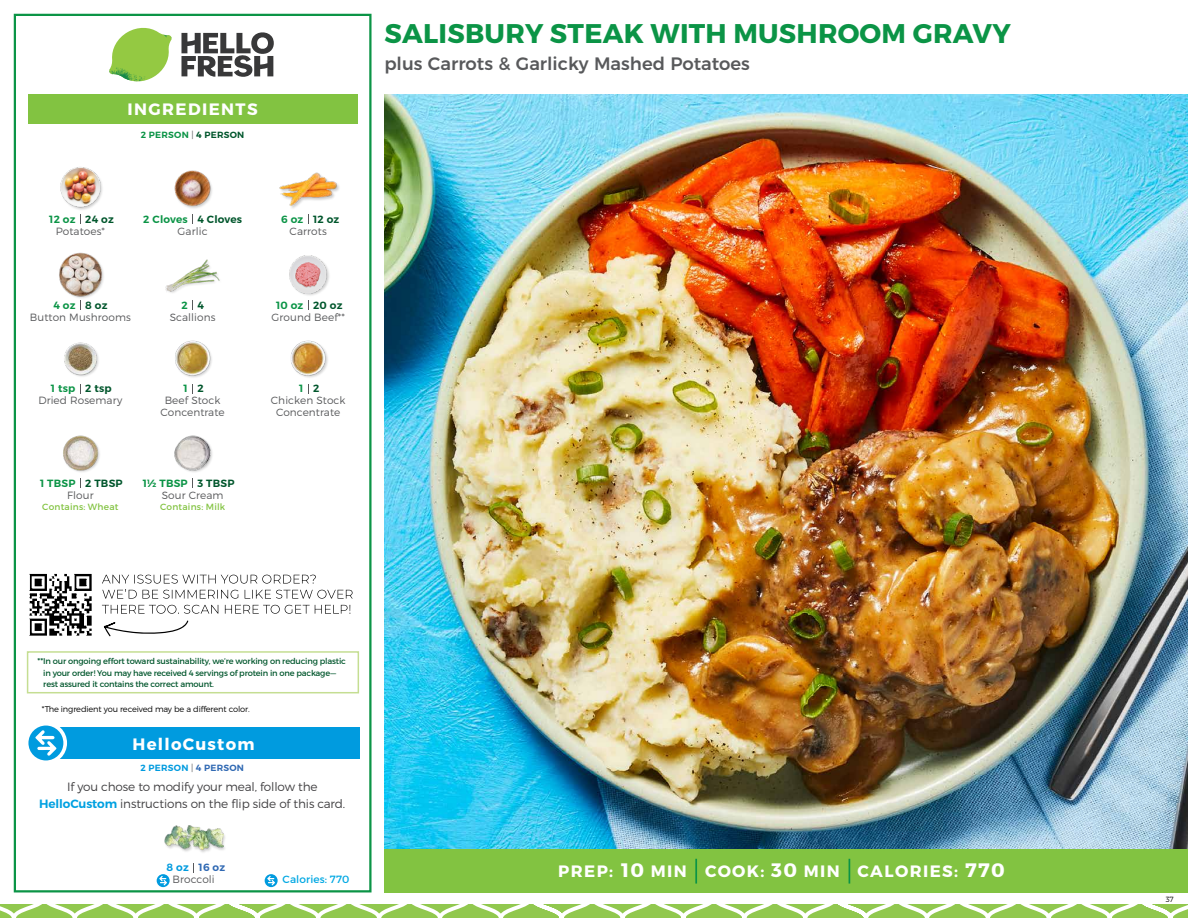
<style>
.page{position:relative;width:1188px;height:918px;background:#fff}
.page>*{position:absolute;margin:0;border:0;box-sizing:border-box;transform-origin:0 0}
.t1{font:700 27px "Montserrat";letter-spacing:.01em;color:#0b9446}
.t2{font:500 18px "Montserrat";color:#58595b}
.t3{font:700 16.5px "Montserrat";letter-spacing:.085em;color:#fff}
.t4{font:300 12px/16.5px "Montserrat";letter-spacing:-.01em;color:#414042;text-align:center}
.t5{font:300 10.5px/12px "Montserrat";letter-spacing:.01em;color:#58595b;text-align:center}
.t6{font:600 10.5px "Montserrat";letter-spacing:.02em;color:#00562c}
.t7{font:600 10.5px "Montserrat";letter-spacing:.02em;color:#0b9446}
.t8{font:10.5px "Montserrat";letter-spacing:.01em;color:#00a8e3}
.t9{font:600 10.5px "Montserrat";color:#3069b3}
.t10{font:9px "Montserrat";letter-spacing:.025em;color:#82c341}
.t11{font:600 9px "Montserrat";letter-spacing:.03em;color:#0b9446}
.t12{font:600 9px "Montserrat";letter-spacing:.03em;color:#009bdf}
.t13{font:8.25px/11.2px "Montserrat";letter-spacing:-.02em;color:#00562c}
.t14{font:300 8.25px "Montserrat";letter-spacing:-.015em;color:#000}
.t15{font:300 7.5px "Montserrat";color:#000}
.s1{font-weight:300;color:#58595b}
.s2{color:#00562c}
.s3{font-size:8.4px}
.s4{font-weight:600;color:#00a1e1}
.s5{color:#3069b3}
.s6{color:#009bdf}
.s7{font-size:19.5px}
</style>
<div class="page">
<svg style="left:0;top:904px;width:1188px;height:14px"></svg>
<div style="left:384px;top:849px;width:804px;height:43px;background:#82c341"></div>
<svg style="left:181px;top:32px;width:93px;height:45px"></svg>
<svg style="left:114px;top:28px;width:55px;height:36px"></svg>
<img style="left:143px;top:28px;width:29px;height:24px">
<img style="left:112px;top:48px;width:54px;height:10px">
<img style="left:109px;top:52px;width:55px;height:30px">
<img style="left:142px;top:58px;width:24px;height:23px">
<div style="left:28px;top:94px;width:330px;height:30px;background:#82c341"></div>
<div style="left:14px;top:14px;width:358px;height:878px;border:2px solid #0b9446"></div>
<img style="left:384px;top:94px;width:804px;height:755px">
<img style="left:165px;top:259px;width:55px;height:34px">
<img style="left:289px;top:255px;width:40px;height:41px">
<img style="left:174px;top:170px;width:38px;height:39px">
<div style="left:279px;top:173px;width:62px;height:37px;background:#000;opacity:.2"></div>
<img style="left:279px;top:172px;width:59px;height:37px">
<div style="left:59px;top:253px;width:46px;height:47px;background:#000;opacity:.2"></div>
<img style="left:59px;top:253px;width:46px;height:43px">
<div style="left:61px;top:167px;width:43px;height:44px;background:#000;opacity:.2"></div>
<img style="left:60px;top:167px;width:44px;height:42px">
<img style="left:175px;top:340px;width:37px;height:38px">
<img style="left:290px;top:340px;width:38px;height:38px">
<img style="left:64px;top:342px;width:35px;height:35px">
<img style="left:174px;top:435px;width:38px;height:37px">
<img style="left:63px;top:435px;width:37px;height:37px">
<div style="left:164px;top:825px;width:63px;height:29px;background:#000;opacity:.2"></div>
<img style="left:164px;top:825px;width:59px;height:29px">
<div style="left:27px;top:651px;width:332px;height:42px;border:2px solid #c5de92"></div>
<div style="left:33px;top:727px;width:327px;height:32px;background:#009bdf"></div>
<svg style="left:25px;top:722px;width:42px;height:42px"></svg>
<div style="left:28px;top:726px;width:35px;height:34px;background:#009bdf;border-radius:50%"></div>
<svg style="left:35px;top:730px;width:22px;height:26px"></svg>
<svg style="left:265px;top:874px;width:13px;height:13px"></svg>
<svg style="left:267px;top:876px;width:8px;height:9px"></svg>
<svg style="left:157px;top:874px;width:13px;height:13px"></svg>
<svg style="left:159px;top:876px;width:8px;height:9px"></svg>
<hr style="left:695px;top:859px;width:2px;height:25px;background:#0b9446">
<svg style="left:849px;top:859px;width:1px;height:25px"></svg>
<img style="left:29px;top:573px;width:63px;height:63px">
<svg style="left:104px;top:620px;width:85px;height:17px"></svg>
<svg style="left:102px;top:605px;width:248px;height:9px"></svg>
<svg style="left:102px;top:575px;width:251px;height:24px"></svg>
<h3 class="t3" style="left:128px;top:99px;width:132px">INGREDIENTS</h3>
<p class="t11" style="left:141px;top:129px;width:105px">2 PERSON <span class="s1">|</span> <span class="s2">4 PERSON</span></p>
<p class="t7" style="left:49px;top:212px;width:28px">12 oz</p>
<p class="t6" style="left:85px;top:212px;width:30px">24 oz</p>
<p class="t7" style="left:143px;top:212px;width:46px">2 Cloves</p>
<p class="t7" style="left:281px;top:212px;width:24px">6 oz</p>
<p class="t6" style="left:198px;top:212px;width:46px">4 Cloves</p>
<p class="t6" style="left:313px;top:212px;width:28px">12 oz</p>
<p class="t5" style="left:56px;top:225px;width:51px">Potatoes*</p>
<p class="t5" style="left:178px;top:225px;width:32px">Garlic</p>
<p class="t5" style="left:290px;top:225px;width:39px">Carrots</p>
<p class="t7" style="left:53px;top:299px;width:24px">4 oz</p>
<p class="t6" style="left:85px;top:299px;width:24px">8 oz</p>
<p class="t7" style="left:182px;top:299px;width:8px">2</p>
<p class="t7" style="left:276px;top:299px;width:29px">10 oz</p>
<p class="t6" style="left:198px;top:299px;width:8px">4</p>
<p class="t6" style="left:313px;top:299px;width:31px">20 oz</p>
<p class="t5" style="left:30px;top:311px;width:103px">Button Mushrooms</p>
<p class="t5" style="left:170px;top:311px;width:47px">Scallions</p>
<p class="t5" style="left:272px;top:311px;width:75px">Ground Beef**</p>
<p class="t7" style="left:51px;top:382px;width:26px">1 tsp</p>
<p class="t6" style="left:85px;top:382px;width:28px">2 tsp</p>
<p class="t6" style="left:198px;top:382px;width:8px">2</p>
<p class="t6" style="left:313px;top:382px;width:8px">2</p>
<p class="t7" style="left:184px;top:382px;width:6px">1</p>
<p class="t7" style="left:299px;top:382px;width:6px">1</p>
<p class="t5" style="left:38px;top:394px;width:86px">Dried Rosemary</p>
<p class="t5" style="left:160px;top:394px;width:66px">Beef Stock<br>Concentrate</p>
<p class="t5" style="left:271px;top:394px;width:76px">Chicken Stock<br>Concentrate</p>
<p class="t7" style="left:40px;top:477px;width:37px">1 TBSP</p>
<p class="t6" style="left:85px;top:477px;width:39px">2 TBSP</p>
<p class="t7" style="left:143px;top:477px;width:46px">1½ TBSP</p>
<p class="t6" style="left:198px;top:477px;width:38px">3 TBSP</p>
<p class="t5" style="left:67px;top:489px;width:28px">Flour</p>
<p class="t10" style="left:42px;top:501px;width:78px">Contains: Wheat</p>
<p class="t5" style="left:162px;top:489px;width:63px">Sour Cream</p>
<p class="t10" style="left:160px;top:501px;width:67px">Contains: Milk</p>
<h1 class="t1" style="left:385px;top:17px;width:628px">SALISBURY STEAK WITH MUSHROOM GRAVY</h1>
<h2 class="t2" style="left:384px;top:49px;width:367px">plus Carrots &amp; Garlicky Mashed Potatoes</h2>
<p class="t13" style="left:43px;top:656px;width:304px;text-indent:-6px"><span class="s3">**</span>In our ongoing effort toward sustainability, we’re working on reducing plastic in your order! You may have received 4 servings of protein in one package— rest assured it contains the correct amount.</p>
<p class="t14" style="left:42px;top:704px;width:209px">*The ingredient you received may be a different color.</p>
<h3 class="t3" style="left:133px;top:734px;width:123px">HelloCustom</h3>
<h3 class="t4" style="left:39px;top:778px;width:308px">If you chose to modify your meal, follow the<br><span class="s4">HelloCustom</span> instructions on the flip side of this card.</h3>
<p class="t12" style="left:141px;top:763px;width:105px">2 PERSON <span class="s1">|</span> <span class="s5">4 PERSON</span></p>
<p class="t9" style="left:167px;top:861px;width:60px"><span class="s6">8 oz</span> 16 oz</p>
<p class="t5" style="left:173px;top:873px;width:44px">Broccoli</p>
<p class="t8" style="left:283px;top:873px;width:68px">Calories: 770</p>
<h3 class="t3" style="left:558px;top:861px;width:448px">PREP: <span class="s7">10</span> MIN COOK: <span class="s7">30</span> MIN CALORIES: <span class="s7">770</span></h3>
<p class="t15" style="left:1166px;top:895px;width:9px">37</p>
</div>
